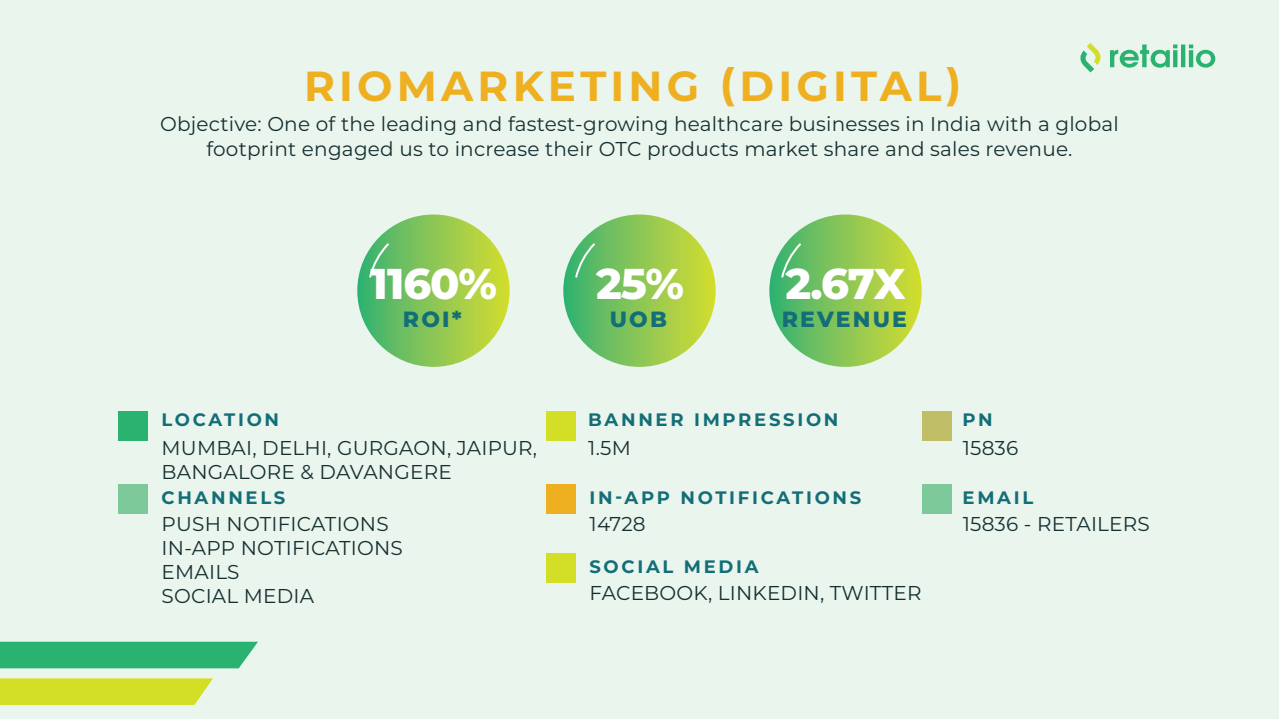
<style>
.page{position:relative;width:1279px;height:719px;background:#fff}
.page>*{position:absolute;margin:0;border:0;box-sizing:border-box;transform-origin:0 0}
.t1{font:800 43px "Montserrat";letter-spacing:-.025em;color:#fff}
.t2{font:700 42px "Montserrat";letter-spacing:.1em;color:#eeb021}
.t3{font:800 22px "Montserrat";letter-spacing:.1em;color:#136e78}
.t4{font:20px/24px "Montserrat";letter-spacing:.01em;color:#163032}
.t5{font:700 18px "Montserrat";letter-spacing:.15em;color:#136e78}
</style>
<div class="page">
<div style="left:0;top:0;width:1278px;height:718px;background:#eaf5ed"></div>
<svg style="left:0;top:641px;width:258px;height:27px;background:#36b677"></svg>
<svg style="left:0;top:678px;width:213px;height:26px;background:#d4df30"></svg>
<div style="left:118px;top:411px;width:30px;height:30px;background:#2ab270"></div>
<div style="left:546px;top:411px;width:30px;height:30px;background:#d3de26"></div>
<div style="left:922px;top:411px;width:30px;height:30px;background:#c0be67"></div>
<div style="left:118px;top:483px;width:30px;height:30px;background:#7dc99a"></div>
<div style="left:546px;top:483px;width:30px;height:30px;background:#eeb021"></div>
<div style="left:922px;top:483px;width:30px;height:30px;background:#7dc99a"></div>
<div style="left:546px;top:552px;width:30px;height:30px;background:#d3de26"></div>
<svg style="left:563px;top:214px;width:152px;height:153px;background:#8dc753"></svg>
<svg style="left:573px;top:241px;width:24px;height:39px"></svg>
<svg style="left:357px;top:214px;width:152px;height:153px;background:#8dc753"></svg>
<svg style="left:367px;top:241px;width:24px;height:39px"></svg>
<svg style="left:769px;top:214px;width:152px;height:153px;background:#8dc753"></svg>
<svg style="left:779px;top:241px;width:24px;height:39px"></svg>
<svg style="left:1080px;top:43px;width:21px;height:29px"></svg>
<svg style="left:1110px;top:44px;width:105px;height:24px"></svg>
<h2 class="t2" style="left:304px;top:56px;width:659px">RIOMARKETING (DIGITAL)</h2>
<p class="t4" style="left:160px;top:112px;width:960px;text-align:center">Objective: One of the leading and fastest-growing healthcare businesses in India with a global footprint engaged us to increase their OTC products market share and sales revenue.</p>
<h1 class="t1" style="left:370px;top:252px;width:128px">1160%</h1>
<h1 class="t1" style="left:596px;top:252px;width:89px">25%</h1>
<h1 class="t1" style="left:785px;top:252px;width:122px">2.67X</h1>
<p class="t3" style="left:403px;top:303px;width:60px">ROI*</p>
<p class="t3" style="left:609px;top:303px;width:59px">UOB</p>
<p class="t3" style="left:781px;top:303px;width:127px">REVENUE</p>
<p class="t5" style="left:161px;top:407px;width:119px">LOCATION</p>
<p class="t4" style="left:162px;top:435px;width:377px">MUMBAI, DELHI, GURGAON, JAIPUR,<br>BANGALORE &amp; DAVANGERE</p>
<p class="t5" style="left:161px;top:484px;width:125px">CHANNELS</p>
<p class="t4" style="left:162px;top:511px;width:243px">PUSH NOTIFICATIONS<br>IN-APP NOTIFICATIONS<br>EMAILS<br>SOCIAL MEDIA</p>
<p class="t5" style="left:588px;top:407px;width:252px">BANNER IMPRESSION</p>
<p class="t4" style="left:588px;top:435px;width:44px">1.5M</p>
<p class="t5" style="left:589px;top:484px;width:273px">IN-APP NOTIFICATIONS</p>
<p class="t4" style="left:589px;top:511px;width:58px">14728</p>
<p class="t5" style="left:589px;top:553px;width:171px">SOCIAL MEDIA</p>
<p class="t4" style="left:589px;top:580px;width:333px">FACEBOOK, LINKEDIN, TWITTER</p>
<p class="t5" style="left:962px;top:407px;width:32px">PN</p>
<p class="t4" style="left:962px;top:435px;width:57px">15836</p>
<p class="t5" style="left:962px;top:484px;width:72px">EMAIL</p>
<p class="t4" style="left:962px;top:511px;width:189px">15836 - RETAILERS</p>
</div>
